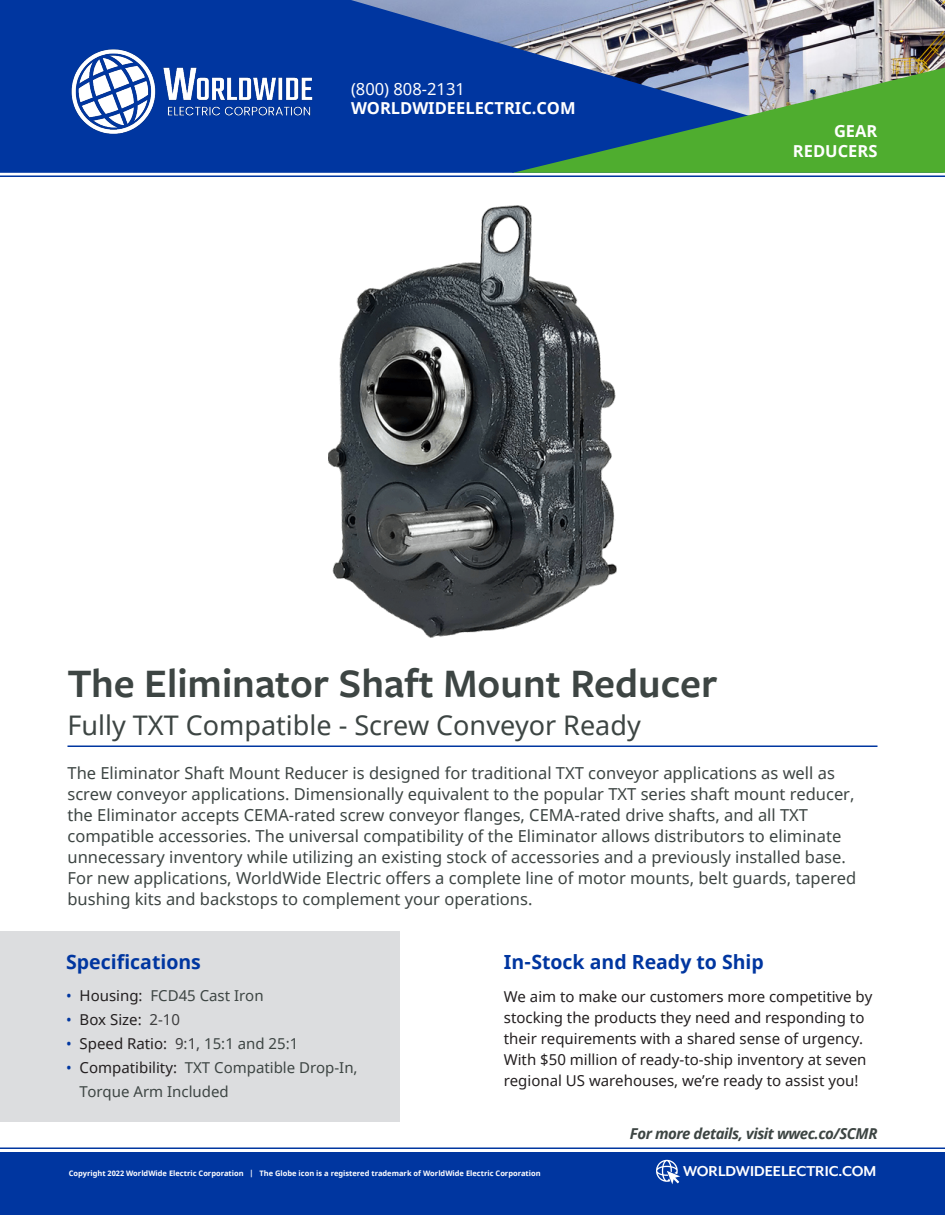
<style>
.page{position:relative;width:945px;height:1215px;background:#fff}
.page>*{position:absolute;margin:0;border:0;box-sizing:border-box;transform-origin:0 0}
.Header_-_Main_-_Prod{font:600 42px "Freight Sans Pro";color:#3d4543}
.Header_-_Main_-_Prod-2{font:27px "Noto Sans";color:#3d4543}
.Headers_-_Blue{font:700 19.5px "Noto Sans";color:#0036a0}
.Product_Description{font:16.5px/21px "Noto Sans";color:#3d4543}
.t1{font:700 16.5px/19.8px "Noto Sans";color:#fff;text-align:right}
.t2{font:700 16.5px "Mr Eaves XL Mod OT";color:#fff}
.t3{font:16.5px "Noto Sans";color:#fff}
.Headers_-_Blue-2{font:15px/21px "Noto Sans";color:#231f20}
.Headers_-_Blue-3{font:15px/24px "Noto Sans";color:#3d4543}
.Features_-_Bold_Form{font:italic 700 15px "Noto Sans";letter-spacing:-.03em;color:#3d4543}
.t4{font:700 7.5px "Noto Sans";color:#fff}
.s1{color:#0036a0}
.s2{color:#231f20}
.s3{color:#3e3e3f}
.s4{color:#3d4543}
</style>
<div class="page">
<div style="left:0;top:1152px;width:945px;height:63px;background:#0036a0"></div>
<hr style="left:0;top:1148px;width:945px;height:1px;background:#0036a0">
<svg style="left:656px;top:1160px;width:24px;height:24px"></svg>
<hr style="left:68px;top:746px;width:810px;height:1px;background:#0036a0">
<svg style="left:0;top:0;width:945px;height:173px;background:#375ba5"></svg>
<svg style="left:514px;top:68px;width:431px;height:105px;background:#47886c"></svg>
<hr style="left:0;top:176px;width:945px;height:1px;background:#0036a0">
<hr style="left:513px;top:68px;width:1px;height:105px;background:#0036a0">
<img style="left:68px;top:48px;width:249px;height:88px">
<div style="left:0;top:932px;width:399px;height:190px;background:#dcdddf"></div>
<img style="left:329px;top:206px;width:287px;height:432px">
<p class="t3" style="left:351px;top:77px;width:115px">(800) 808-2131</p>
<p class="t1" style="left:351px;top:99px;width:226px">WORLDWIDEELECTRIC.COM</p>
<p class="t1" style="left:793px;top:122px;width:86px">GEAR<br>REDUCERS</p>
<p class="Header_-_Main_-_Prod" style="left:68px;top:655px;width:652px">The Eliminator Shaft Mount Reducer</p>
<p class="Header_-_Main_-_Prod-2" style="left:68px;top:707px;width:575px">Fully TXT Compatible - Screw Conveyor Ready</p>
<p class="Product_Description" style="left:68px;top:762px;width:790px">The Eliminator Shaft Mount Reducer is designed for traditional TXT conveyor applications as well as screw conveyor applications. Dimensionally equivalent to the popular TXT series shaft mount reducer, the Eliminator accepts CEMA-rated screw conveyor flanges, CEMA-rated drive shafts, and all TXT compatible accessories. The universal compatibility of the Eliminator allows distributors to eliminate unnecessary inventory while utilizing an existing stock of accessories and a previously installed base.<br>For new applications, WorldWide Electric offers a complete line of motor mounts, belt guards, tapered bushing kits and backstops to complement your operations.</p>
<p class="Headers_-_Blue" style="left:66px;top:948px;width:136px">Specifications</p>
<p class="Headers_-_Blue-3" style="left:66px;top:983px;width:199px"><span class="s1">•</span> <span class="s2">Housing:</span> FCD45 Cast Iron</p>
<p class="Headers_-_Blue-2" style="left:66px;top:1009px;width:116px"><span class="s1">•</span> Box Size: <span class="s3">2-10</span></p>
<p class="Headers_-_Blue-2" style="left:66px;top:1033px;width:234px"><span class="s1">•</span> Speed Ratio: <span class="s3">9:1,</span> <span class="s4">15:1 and 25:1</span></p>
<p class="Headers_-_Blue-3" style="left:80px;top:1055px;width:280px;text-indent:-14px"><span class="s1">•</span> <span class="s2">Compatibility:</span> TXT Compatible Drop-In,<br>Torque Arm Included</p>
<p class="Headers_-_Blue" style="left:504px;top:949px;width:262px">In-Stock and Ready to Ship</p>
<p class="Headers_-_Blue-2" style="left:504px;top:985px;width:370px">We aim to make our customers more competitive by stocking the products they need and responding to their requirements with a shared sense of urgency.<br>With $50 million of ready-to-ship inventory at seven regional US warehouses, we’re ready to assist you!</p>
<p class="Features_-_Bold_Form" style="left:630px;top:1123px;width:249px">For more details, visit wwec.co/SCMR</p>
<p class="t4" style="left:69px;top:1168px;width:474px">Copyright 2022 WorldWide Electric Corporation | The Globe icon is a registered trademark of WorldWide Electric Corporation</p>
<p class="t2" style="left:683px;top:1162px;width:195px">WORLDWIDEELECTRIC.COM</p>
</div>
